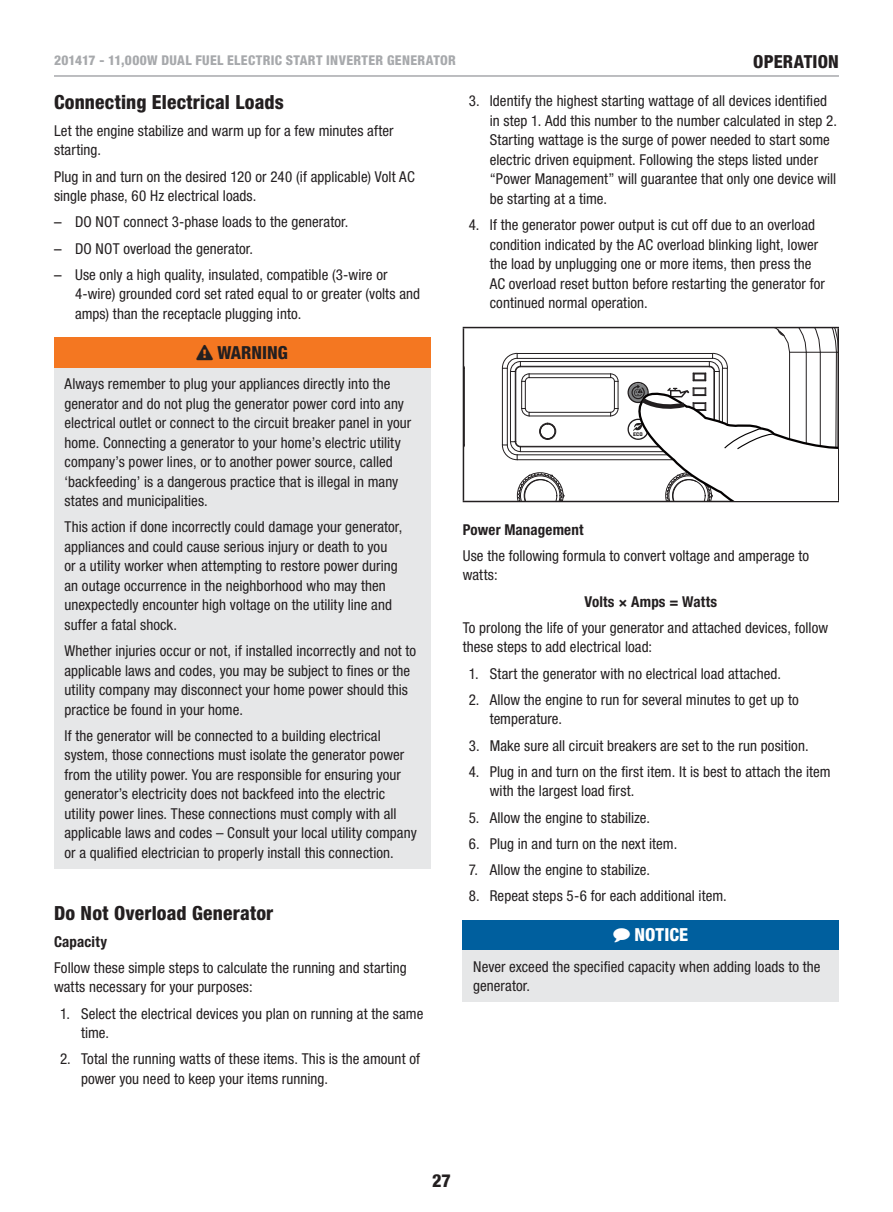
<style>
.page{position:relative;width:893px;height:1212px;background:#fff}
.page>*{position:absolute;margin:0;border:0;box-sizing:border-box;transform-origin:0 0}
.t1{font:800 condensed 19.5px "Helvetica Neue LT Std";letter-spacing:.01em;color:#231f20}
.t2{font:800 condensed 18px "Helvetica Neue LT Std";color:#231f20}
.t3{font:800 condensed 18px "Helvetica Neue LT Std";letter-spacing:.005em;color:#fff}
.t4{font:condensed 15px/19.5px "Helvetica Neue LT Std";letter-spacing:.005em;color:#231f20}
.t5{font:700 condensed 15px "Helvetica Neue LT Std";letter-spacing:.01em;color:#231f20}
.t6{font:800 condensed 13.5px "Helvetica Neue LT Std";letter-spacing:.025em;color:#a7a9ac}
.t7{font:900 4.95px "Industry";color:#221e1f}
.s1{font-stretch:normal}
</style>
<div class="page">
<hr style="left:54px;top:75px;width:785px;height:2px;background:#a7a9ac">
<div style="left:54px;top:337px;width:376px;height:31px;background:#f47721"></div>
<div style="left:54px;top:368px;width:376px;height:500px;background:#e6e7e8"></div>
<hr style="left:463px;top:327px;width:376px;height:1px;background:#231f20">
<hr style="left:463px;top:328px;width:1px;height:173px;background:#231f20">
<hr style="left:837px;top:328px;width:2px;height:173px;background:#231f20">
<hr style="left:463px;top:501px;width:376px;height:1px;background:#231f20">
<hr style="left:464px;top:368px;width:1px;height:77px;background:#221e1f">
<svg style="left:501px;top:328px;width:337px;height:173px"></svg>
<div style="left:463px;top:920px;width:376px;height:30px;background:#005f9e"></div>
<div style="left:463px;top:950px;width:376px;height:52px;background:#e6e7e8"></div>
<p class="t6" style="left:54px;top:52px;width:124px">201417 - 11,000W Dual</p>
<p class="t6" style="left:195px;top:52px;width:15px">Fuel</p>
<p class="t6" style="left:227px;top:52px;width:15px">Electric</p>
<p class="t6" style="left:286px;top:52px;width:16px">Start</p>
<p class="t6" style="left:326px;top:52px;width:13px">Inverter</p>
<p class="t6" style="left:387px;top:52px;width:17px">Generator</p>
<p class="t2" style="left:753px;top:50px;width:21px">Operation</p>
<h1 class="t1" style="left:54px;top:90px;width:231px">Connecting Electrical Loads</h1>
<p class="t4" style="left:54px;top:121px;width:341px">Let the engine stabilize and warm up for a few minutes after starting.</p>
<p class="t4" style="left:54px;top:166px;width:362px">Plug in and turn on the desired 120 or 240 (if applicable) Volt AC single phase, 60 Hz electrical loads.</p>
<p class="t4" style="left:54px;top:212px;width:296px"><span class="s1">–</span> DO NOT connect 3-phase loads to the generator.</p>
<p class="t4" style="left:54px;top:238px;width:201px"><span class="s1">–</span> DO NOT overload the generator.</p>
<p class="t4" style="left:75px;top:265px;width:347px;text-indent:-21px"><span class="s1">–</span> Use only a high quality, insulated, compatible (3-wire or<br>4-wire) grounded cord set rated equal to or greater (volts and amps) than the receptacle plugging into.</p>
<p class="t2" style="left:196px;top:341px;width:93px">❑ WARNING</p>
<p class="t4" style="left:64px;top:374px;width:348px">Always remember to plug your appliances directly into the generator and do not plug the generator power cord into any electrical outlet or connect to the circuit breaker panel in your home. Connecting a generator to your home’s electric utility company’s power lines, or to another power source, called ‘backfeeding’ is a dangerous practice that is illegal in many states and municipalities.</p>
<p class="t4" style="left:64px;top:517px;width:339px">This action if done incorrectly could damage your generator, appliances and could cause serious injury or death to you<br>or a utility worker when attempting to restore power during an outage occurrence in the neighborhood who may then unexpectedly encounter high voltage on the utility line and suffer a fatal shock.</p>
<p class="t4" style="left:64px;top:641px;width:353px">Whether injuries occur or not, if installed incorrectly and not to applicable laws and codes, you may be subject to fines or the utility company may disconnect your home power should this practice be found in your home.</p>
<p class="t4" style="left:64px;top:726px;width:354px">If the generator will be connected to a building electrical system, those connections must isolate the generator power from the utility power. You are responsible for ensuring your generator’s electricity does not backfeed into the electric utility power lines. These connections must comply with all applicable laws and codes – Consult your local utility company or a qualified electrician to properly install this connection.</p>
<h1 class="t1" style="left:54px;top:901px;width:221px">Do Not Overload Generator</h1>
<p class="t5" style="left:54px;top:932px;width:54px">Capacity</p>
<p class="t4" style="left:54px;top:957px;width:354px">Follow these simple steps to calculate the running and starting watts necessary for your purposes:</p>
<p class="t4" style="left:81px;top:1003px;width:344px;text-indent:-21px">1. Select the electrical devices you plan on running at the same time.</p>
<p class="t4" style="left:81px;top:1049px;width:341px;text-indent:-21px">2. Total the running watts of these items. This is the amount of power you need to keep your items running.</p>
<p class="t4" style="left:490px;top:91px;width:349px;text-indent:-21px">3. Identify the highest starting wattage of all devices identified in step 1. Add this number to the number calculated in step 2.<br>Starting wattage is the surge of power needed to start some electric driven equipment. Following the steps listed under “Power Management” will guarantee that only one device will be starting at a time.</p>
<p class="t4" style="left:490px;top:215px;width:337px;text-indent:-21px">4. If the generator power output is cut off due to an overload condition indicated by the AC overload blinking light, lower the load by unplugging one or more items, then press the AC overload reset button before restarting the generator for continued normal operation.</p>
<p class="t7" style="left:633px;top:431px;width:11px">ECO</p>
<p class="t5" style="left:463px;top:520px;width:122px">Power Management</p>
<p class="t4" style="left:463px;top:546px;width:348px">Use the following formula to convert voltage and amperage to watts:</p>
<p class="t5" style="left:584px;top:592px;width:134px">Volts × Amps = Watts</p>
<p class="t4" style="left:463px;top:618px;width:367px">To prolong the life of your generator and attached devices, follow these steps to add electrical load:</p>
<p class="t4" style="left:469px;top:663px;width:314px">1. Start the generator with no electrical load attached.</p>
<p class="t4" style="left:490px;top:690px;width:310px;text-indent:-21px">2. Allow the engine to run for several minutes to get up to temperature.</p>
<p class="t4" style="left:469px;top:735px;width:341px">3. Make sure all circuit breakers are set to the run position.</p>
<p class="t4" style="left:490px;top:762px;width:343px;text-indent:-21px">4. Plug in and turn on the first item. It is best to attach the item with the largest load first.</p>
<p class="t4" style="left:469px;top:807px;width:183px">5. Allow the engine to stabilize.</p>
<p class="t4" style="left:469px;top:834px;width:210px">6. Plug in and turn on the next item.</p>
<p class="t4" style="left:469px;top:860px;width:183px">7. Allow the engine to stabilize.</p>
<p class="t4" style="left:469px;top:886px;width:260px">8. Repeat steps 5-6 for each additional item.</p>
<p class="t3" style="left:613px;top:924px;width:76px">◆ NOTICE</p>
<p class="t4" style="left:473px;top:956px;width:349px">Never exceed the specified capacity when adding loads to the generator.</p>
<p class="t2" style="left:432px;top:1169px;width:20px">27</p>
</div>
